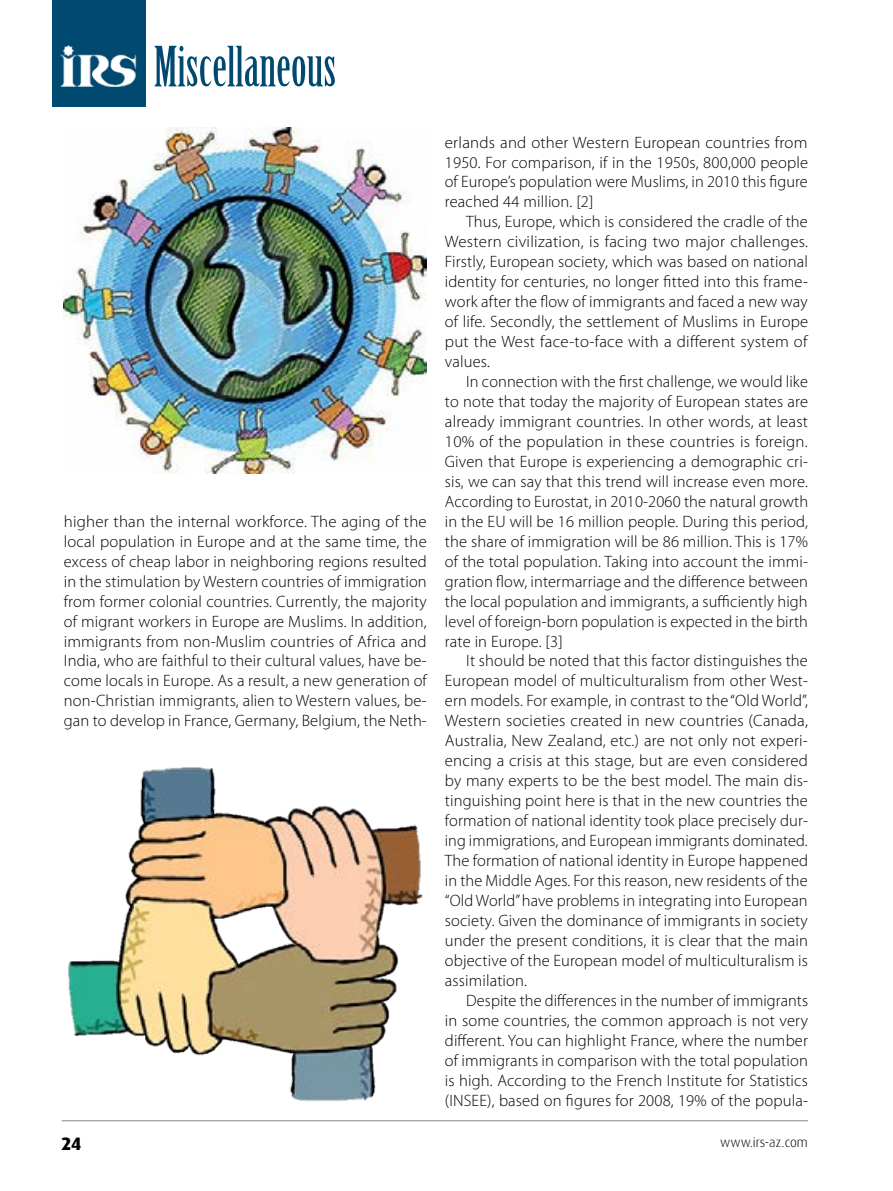
<style>
.page{position:relative;width:893px;height:1191px;background:#fff}
.page>*{position:absolute;margin:0;border:0;box-sizing:border-box;transform-origin:0 0}
.t1{font:54.15px "Birch Std";color:#004a71}
.t2{font:800 18px "Dax Pro";color:#000}
.t3{font:300 16.5px/20px "Myriad Pro";letter-spacing:.01em;color:#000;text-align:justify}
.t4{font:300 13.5px "Dax Pro";color:#000}
</style>
<div class="page">
<hr style="left:62px;top:1120px;width:746px;height:1px;background:#808285">
<div style="left:52px;top:0;width:94px;height:106px;background:#004a71"></div>
<img style="left:60px;top:45px;width:77px;height:41px">
<img style="left:64px;top:128px;width:363px;height:346px">
<img style="left:68px;top:767px;width:355px;height:334px">
<h1 class="t1" style="left:154px;top:36px;width:184px">Miscellaneous</h1>
<p class="t3" style="left:64px;top:511px;width:365px">higher than the internal workforce. The aging of the local population in Europe and at the same time, the excess of cheap labor in neighboring regions resulted in the stimulation by Western countries of immigration from former colonial countries. Currently, the majority of migrant workers in Europe are Muslims. In addition, immigrants from non-Muslim countries of Africa and India, who are faithful to their cultural values, have be&shy;come locals in Europe. As a result, a new generation of non-Christian immigrants, alien to Western values, be&shy;gan to develop in France, Germany, Belgium, the Neth-</p>
<p class="t3" style="left:445px;top:132px;width:365px">erlands and other Western European countries from 1950. For comparison, if in the 1950s, 800,000 people of Europe’s population were Muslims, in 2010 this figure reached 44 million. [2]</p>
<p class="t3" style="left:445px;top:212px;width:365px;text-indent:21px">Thus, Europe, which is considered the cradle of the Western civilization, is facing two major challenges.<br>Firstly, European society, which was based on national identity for centuries, no longer fitted into this frame&shy;work after the flow of immigrants and faced a new way of life. Secondly, the settlement of Muslims in Europe put the West face-to-face with a different system of values.</p>
<p class="t3" style="left:445px;top:372px;width:365px;text-indent:21px">In connection with the first challenge, we would like to note that today the majority of European states are already immigrant countries. In other words, at least 10% of the population in these countries is foreign.<br>Given that Europe is experiencing a demographic cri&shy;sis, we can say that this trend will increase even more.<br>According to Eurostat, in 2010-2060 the natural growth in the EU will be 16 million people. During this period, the share of immigration will be 86 million. This is 17% of the total population. Taking into account the immi&shy;gration flow, intermarriage and the difference between the local population and immigrants, a sufficiently high level of foreign-born population is expected in the birth rate in Europe. [3]</p>
<p class="t3" style="left:445px;top:651px;width:365px;text-indent:21px">It should be noted that this factor distinguishes the European model of multiculturalism from other West&shy;ern models. For example, in contrast to the “Old World”, Western societies created in new countries (Canada, Australia, New Zealand, etc.) are not only not experi&shy;encing a crisis at this stage, but are even considered by many experts to be the best model. The main dis&shy;tinguishing point here is that in the new countries the formation of national identity took place precisely dur&shy;ing immigrations, and European immigrants dominated.<br>The formation of national identity in Europe happened in the Middle Ages. For this reason, new residents of the “Old World” have problems in integrating into European society. Given the dominance of immigrants in society under the present conditions, it is clear that the main objective of the European model of multiculturalism is assimilation.</p>
<p class="t3" style="left:445px;top:990px;width:365px;text-indent:21px">Despite the differences in the number of immigrants in some countries, the common approach is not very different. You can highlight France, where the number of immigrants in comparison with the total population is high. According to the French Institute for Statistics (INSEE), based on figures for 2008, 19% of the popula-</p>
<p class="t2" style="left:62px;top:1131px;width:21px">24</p>
<p class="t4" style="left:720px;top:1133px;width:89px">www.irs-az.com</p>
</div>
